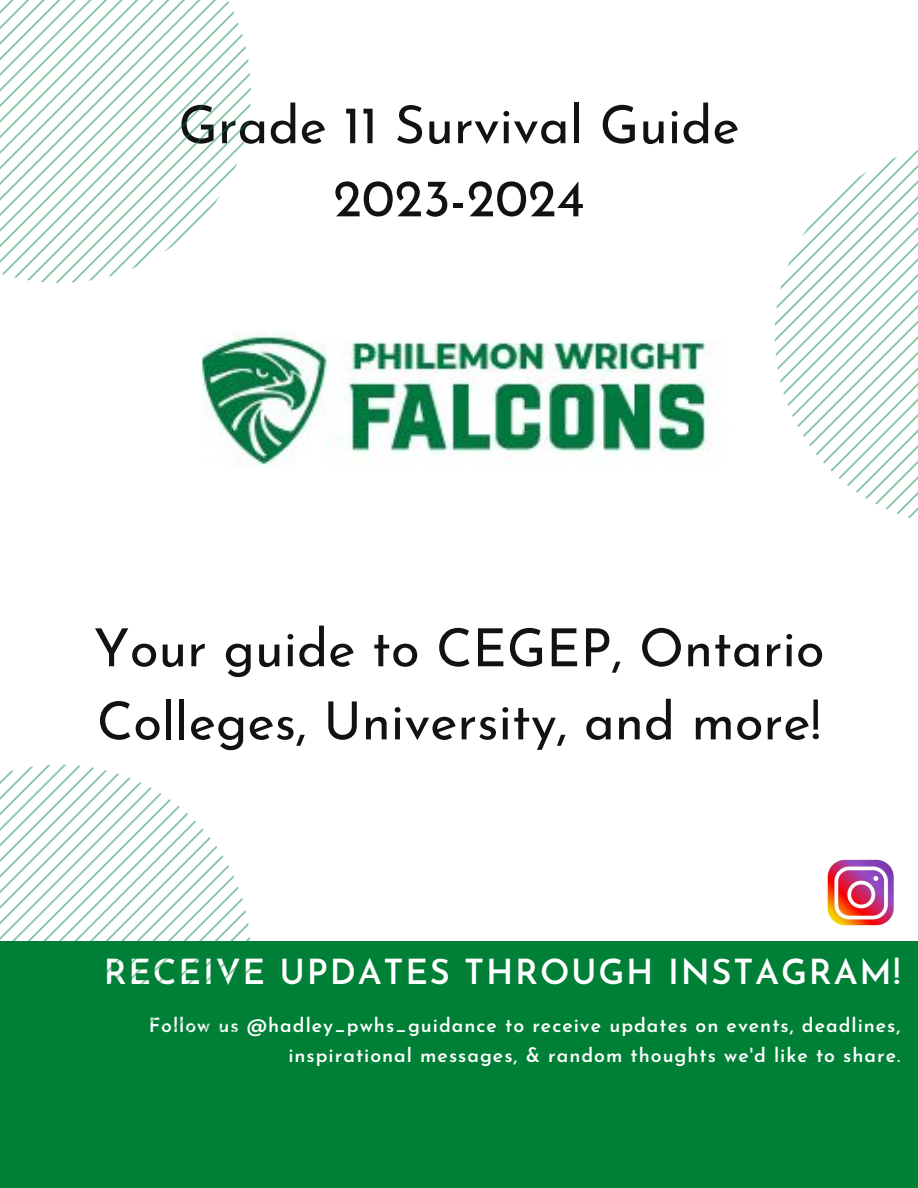
<style>
.page{position:relative;width:918px;height:1188px;background:#fff}
.page>*{position:absolute;margin:0;border:0;box-sizing:border-box;transform-origin:0 0}
.t1{font:52.5px/73.2px "Josefin Sans";color:#141114}
.t2{font:600 34.5px "Josefin Sans";letter-spacing:.05em;color:#fff}
.t3{font:600 19.5px/29.2px "Josefin Sans";letter-spacing:.05em;color:#fff;text-align:right}
.s1{font-weight:400}
</style>
<div class="page">
<img style="left:827px;top:859px;width:67px;height:67px">
<img style="left:201px;top:330px;width:508px;height:136px">
<div style="left:0;top:941px;width:918px;height:247px;background:#008037"></div>
<svg style="left:0;top:0;width:251px;height:283px"></svg>
<svg style="left:775px;top:150px;width:143px;height:368px"></svg>
<svg style="left:0;top:765px;width:251px;height:176px"></svg>
<p class="t1" style="left:178px;top:93px;width:563px">Grade 11 Survival Guide</p>
<p class="t1" style="left:333px;top:167px;width:253px">2023-2024</p>
<p class="t1" style="left:94px;top:617px;width:732px">Your guide to CEGEP, Ontario<br>Colleges, University, and more!</p>
<p class="t2" style="left:104px;top:958px;width:798px">RECEIVE UPDATES THROUGH INSTAGRAM!</p>
<p class="t3" style="left:149px;top:1013px;width:753px">Follow us @hadley_pwhs_guidance to receive updates on events, deadlines, inspirational messages, &amp; random thoughts we'd like to share<span class="s1">.</span></p>
</div>
